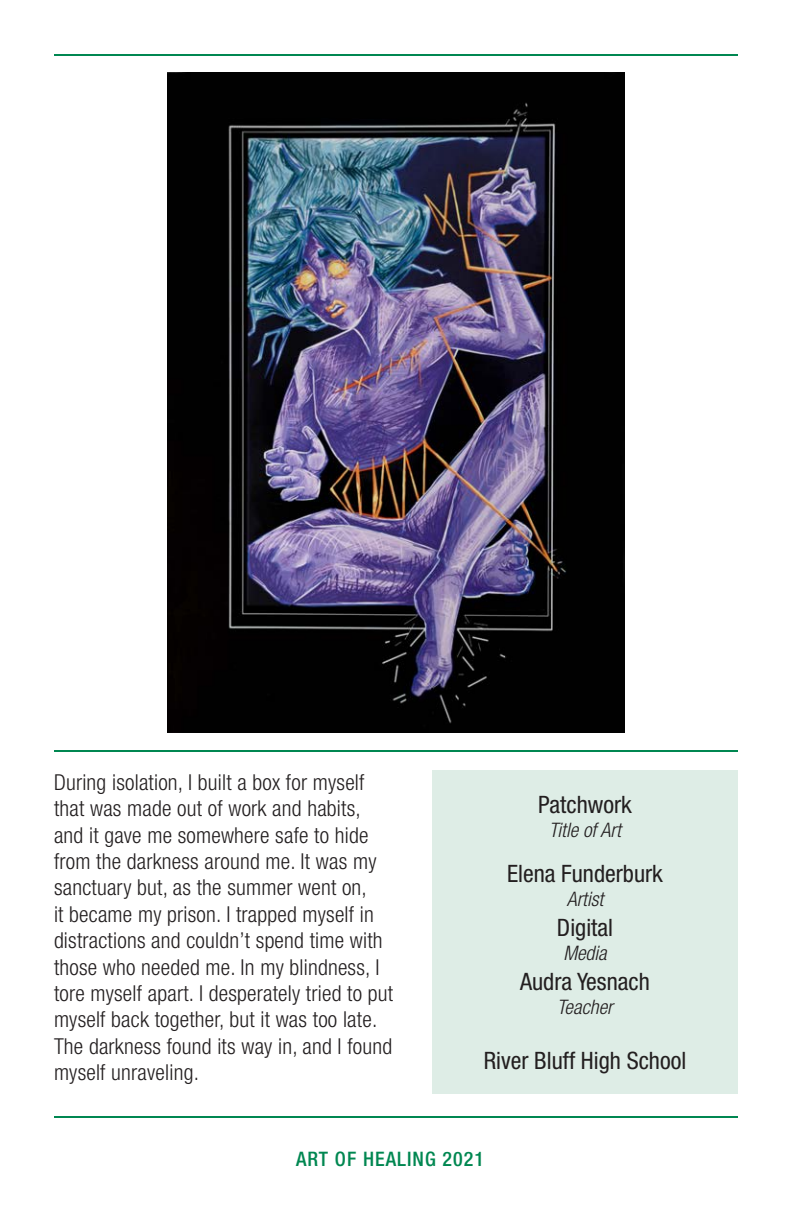
<style>
.page{position:relative;width:792px;height:1224px;background:#fff}
.page>*{position:absolute;margin:0;border:0;box-sizing:border-box;transform-origin:0 0}
.t1{font:condensed 24px "Helvetica Neue LT Std";color:#231f20}
.text{font:300 condensed 22px/26.4px "Helvetica Neue LT Std";letter-spacing:.01em;color:#231f20}
.t2{font:italic 300 condensed 20px "Helvetica Neue LT Std";color:#231f20}
.t3{font:500 condensed 20px "Helvetica Neue LT Std";letter-spacing:.05em;color:#008751}
</style>
<div class="page">
<hr style="left:54px;top:1116px;width:684px;height:2px;background:#008751">
<hr style="left:54px;top:54px;width:684px;height:2px;background:#008751">
<div style="left:432px;top:770px;width:306px;height:324px;background:#deede6"></div>
<hr style="left:54px;top:750px;width:684px;height:2px;background:#008751">
<img style="left:167px;top:72px;width:457px;height:661px">
<p class="text" style="left:54px;top:769px;width:341px">During isolation, I built a box for myself that was made out of work and habits, and it gave me somewhere safe to hide from the darkness around me. It was my sanctuary but, as the summer went on,<br>it became my prison. I trapped myself in distractions and couldn’t spend time with those who needed me. In my blindness, I tore myself apart. I desperately tried to put myself back together, but it was too late.<br>The darkness found its way in, and I found myself unraveling.</p>
<p class="t1" style="left:538px;top:791px;width:95px">Patchwork</p>
<p class="t2" style="left:549px;top:819px;width:73px">Title of Art</p>
<p class="t1" style="left:507px;top:859px;width:157px">Elena Funderburk</p>
<p class="t2" style="left:567px;top:887px;width:38px">Artist</p>
<p class="t1" style="left:557px;top:913px;width:58px">Digital</p>
<p class="t2" style="left:563px;top:941px;width:45px">Media</p>
<p class="t1" style="left:520px;top:967px;width:131px">Audra Yesnach</p>
<p class="t2" style="left:557px;top:995px;width:57px">Teacher</p>
<p class="t1" style="left:484px;top:1046px;width:204px">River Bluff High School</p>
<p class="t3" style="left:296px;top:1147px;width:189px">ART OF HEALING 2021</p>
</div>
